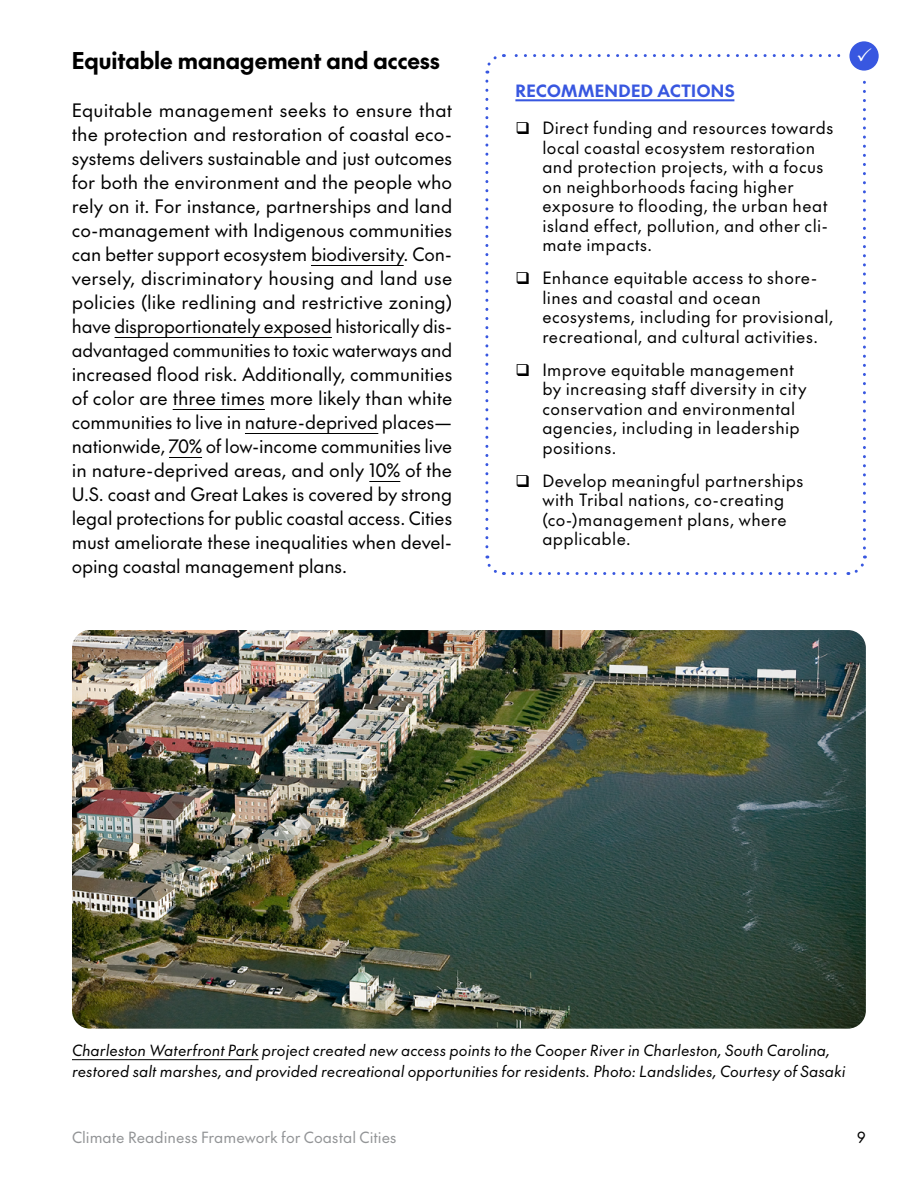
<style>
.page{position:relative;width:918px;height:1188px;background:#fff}
.page>*{position:absolute;margin:0;border:0;box-sizing:border-box;transform-origin:0 0}
.t1{font:700 22.5px "The Future";color:#000}
.t2{font:18px/24px "The Future";letter-spacing:-.005em;color:#000;text-align:justify}
.t3{font:16.5px/19.5px "The Future";letter-spacing:.025em;color:#000}
.t4{font:700 16.5px "The Future";letter-spacing:.025em;color:#3857e0}
.t5{font:italic 15px/21px "The Future";letter-spacing:.005em;color:#000}
.t6{font:15px "The Future";letter-spacing:.005em;color:#929496}
.t7{font:15px "The Future";color:#000}
</style>
<div class="page">
<img style="left:72px;top:630px;width:794px;height:399px">
<hr style="left:72px;top:1059px;width:187px;height:1px;background:#000">
<hr style="left:515px;top:99px;width:219px;height:2px;background:#3857e0">
<svg style="left:485px;top:81px;width:19px;height:494px"></svg>
<svg style="left:512px;top:556px;width:355px;height:19px"></svg>
<svg style="left:485px;top:54px;width:354px;height:20px"></svg>
<hr style="left:311px;top:265px;width:93px;height:1px;background:#000">
<hr style="left:115px;top:337px;width:217px;height:1px;background:#000">
<hr style="left:173px;top:409px;width:92px;height:1px;background:#000">
<hr style="left:245px;top:433px;width:133px;height:1px;background:#000">
<hr style="left:169px;top:457px;width:33px;height:1px;background:#000">
<hr style="left:369px;top:481px;width:31px;height:1px;background:#000">
<svg style="left:845px;top:37px;width:38px;height:38px"></svg>
<div style="left:840px;top:32px;width:48px;height:48px;border:9px solid #fff;border-radius:50%"></div>
<svg style="left:848px;top:48px;width:23px;height:500px"></svg>
<p class="t1" style="left:72px;top:44px;width:369px">Equitable management and access</p>
<p class="t2" style="left:72px;top:98px;width:382px">Equitable management seeks to ensure that the protection and restoration of coastal eco&shy;systems delivers sustainable and just outcomes for both the environment and the people who rely on it. For instance, partnerships and land co-management with Indigenous communities can better support ecosystem biodiversity. Con&shy;versely, discriminatory housing and land use policies (like redlining and restrictive zoning) have disproportionately exposed historically dis&shy;advantaged communities to toxic waterways and increased flood risk. Additionally, communities of color are three times more likely than white communities to live in nature-deprived places— nationwide, 70% of low-income communities live in nature-deprived areas, and only 10% of the U.S. coast and Great Lakes is covered by strong legal protections for public coastal access. Cities must ameliorate these inequalities when devel&shy;oping coastal management plans.</p>
<p class="t4" style="left:515px;top:78px;width:221px">RECOMMENDED ACTIONS</p>
<p class="t3" style="left:542px;top:118px;width:292px">Direct funding and resources towards local coastal ecosystem restoration and protection projects, with a focus on neighborhoods facing higher exposure to flooding, the urban heat island effect, pollution, and other cli&shy;mate impacts.</p>
<p class="t3" style="left:542px;top:268px;width:292px">Enhance equitable access to shore&shy;lines and coastal and ocean ecosystems, including for provisional, recreational, and cultural activities.</p>
<p class="t3" style="left:542px;top:359px;width:266px">Improve equitable management by increasing staff diversity in city conservation and environmental agencies, including in leadership positions.</p>
<p class="t3" style="left:542px;top:470px;width:263px">Develop meaningful partnerships with Tribal nations, co-creating (co-)management plans, where applicable.</p>
<p class="t5" style="left:72px;top:1040px;width:775px">Charleston Waterfront Park project created new access points to the Cooper River in Charleston, South Carolina, restored salt marshes, and provided recreational opportunities for residents. Photo: Landslides, Courtesy of Sasaki</p>
<p class="t6" style="left:72px;top:1127px;width:326px">Climate Readiness Framework for Coastal Cities</p>
<p class="t7" style="left:857px;top:1127px;width:10px">9</p>
</div>
